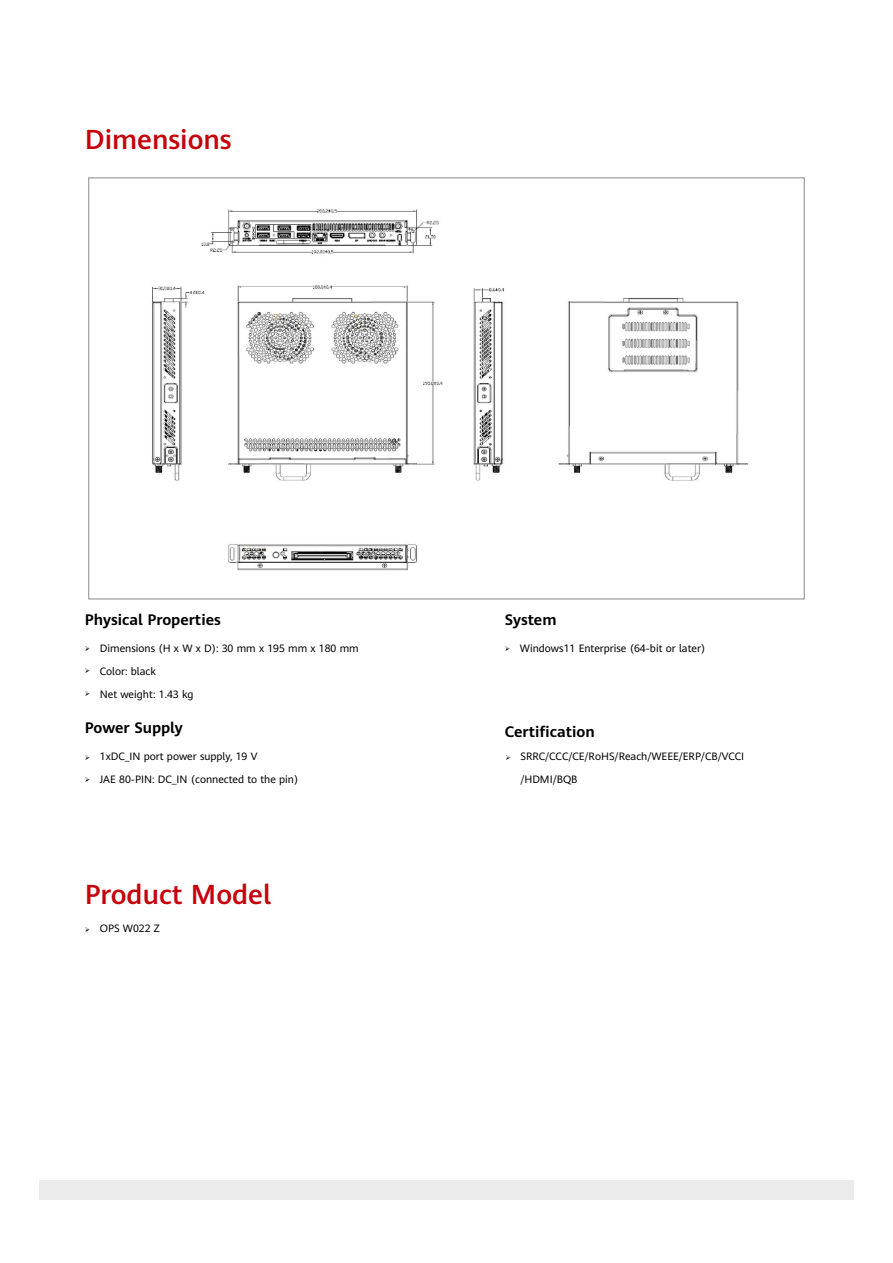
<style>
.page{position:relative;width:893px;height:1263px;background:#fff}
.page>*{position:absolute;margin:0;border:0;box-sizing:border-box;transform-origin:0 0}
.t1{font:500 27px "Huawei Sans";color:#c7000b}
.t2{font:700 15px "Huawei Sans";color:#000}
.t3{font:10.5px "Huawei Sans";color:#000}
</style>
<div class="page">
<div style="left:88px;top:177px;width:717px;height:422px;background:#fff;border:1px solid #888"></div>
<div style="left:39px;top:1180px;width:815px;height:20px;background:#ebebec"></div>
<img style="left:152px;top:209px;width:596px;height:362px">
<h1 class="t1" style="left:85px;top:120px;width:148px">Dimensions</h1>
<h2 class="t2" style="left:85px;top:609px;width:138px">Physical Properties</h2>
<p class="t3" style="left:100px;top:640px;width:260px">Dimensions (H x W x D): 30 mm x 195 mm x 180 mm</p>
<p class="t3" style="left:100px;top:664px;width:58px">Color: black</p>
<p class="t3" style="left:100px;top:687px;width:95px">Net weight: 1.43 kg</p>
<h2 class="t2" style="left:85px;top:717px;width:100px">Power Supply</h2>
<p class="t3" style="left:100px;top:749px;width:159px">1xDC_IN port power supply, 19 V</p>
<p class="t3" style="left:100px;top:772px;width:200px">JAE 80-PIN: DC_IN (connected to the pin)</p>
<h1 class="t1" style="left:85px;top:876px;width:188px">Product Model</h1>
<p class="t3" style="left:85px;top:921px;width:77px">➢ OPS W022 Z</p>
<h2 class="t2" style="left:505px;top:609px;width:53px">System</h2>
<p class="t3" style="left:505px;top:640px;width:202px">➢ Windows11 Enterprise (64-bit or later)</p>
<h2 class="t2" style="left:505px;top:721px;width:91px">Certification</h2>
<p class="t3" style="left:520px;top:749px;width:225px">SRRC/CCC/CE/RoHS/Reach/WEEE/ERP/CB/VCCI</p>
<p class="t3" style="left:520px;top:772px;width:59px">/HDMI/BQB</p>
</div>
